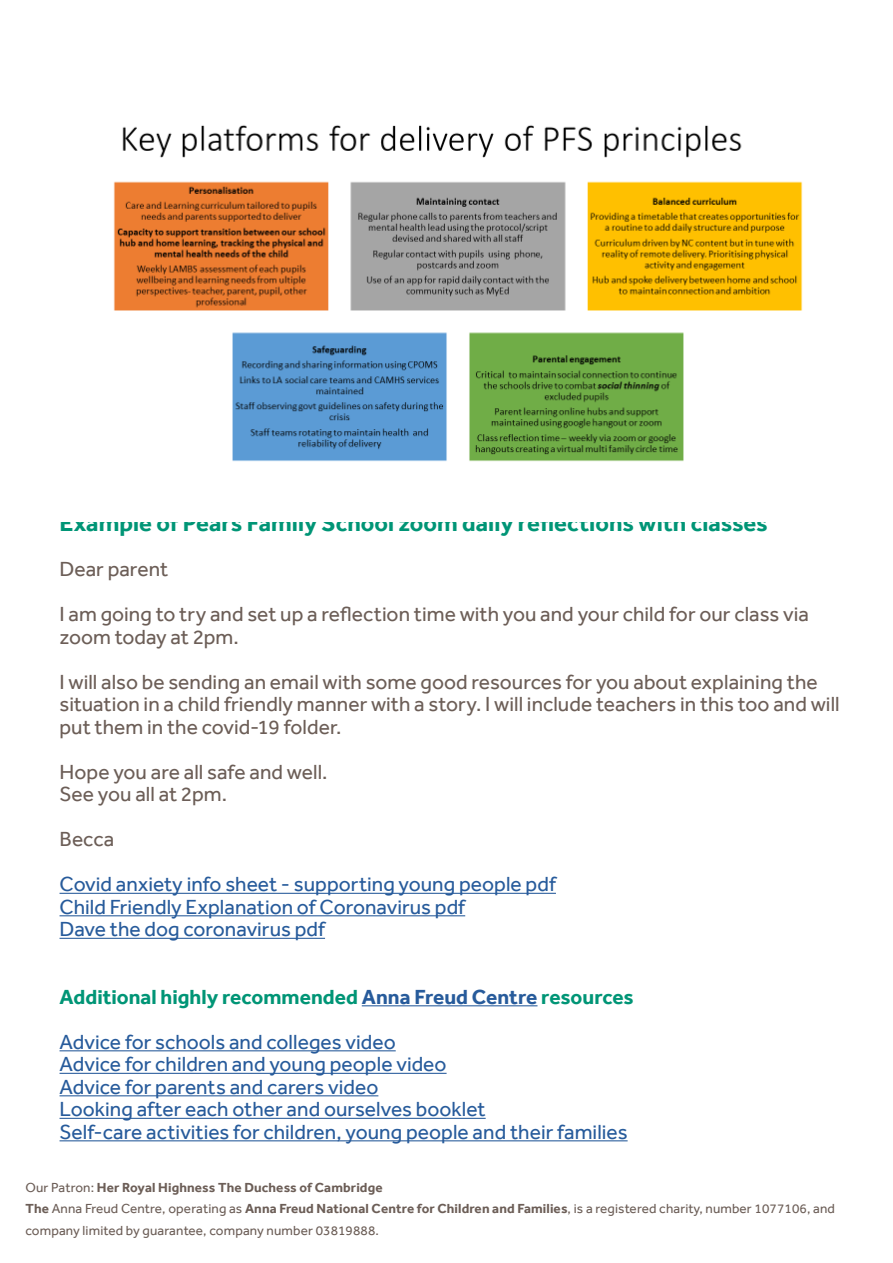
<style>
.page{position:relative;width:893px;height:1263px;background:#fff}
.page>*{position:absolute;margin:0;border:0;box-sizing:border-box;transform-origin:0 0}
.t1{font:700 24px "Effra";color:#009576}
.t2{font:21px/45px "Effra";color:#6c5e57}
.t3{font:21px/22.5px "Effra";color:#275b9b}
.t4{font:700 21px/45px "Effra";color:#009576}
.t5{font:13.5px/21.3px "Effra";letter-spacing:.01em;color:#6c5e57}
.s1{color:#275b9b}
.s2{font-weight:400;color:#275b9b}
.s3{font-weight:700}
</style>
<div class="page">
<hr style="left:60px;top:893px;width:496px;height:1px;background:#275b9b">
<hr style="left:60px;top:915px;width:405px;height:1px;background:#275b9b">
<hr style="left:60px;top:938px;width:265px;height:1px;background:#275b9b">
<hr style="left:362px;top:1005px;width:175px;height:1px;background:#275b9b">
<hr style="left:60px;top:1050px;width:336px;height:1px;background:#275b9b">
<hr style="left:60px;top:1073px;width:387px;height:1px;background:#275b9b">
<hr style="left:60px;top:1095px;width:318px;height:1px;background:#275b9b">
<hr style="left:60px;top:1118px;width:426px;height:1px;background:#275b9b">
<hr style="left:60px;top:1140px;width:568px;height:1px;background:#275b9b">
<img style="left:113px;top:125px;width:690px;height:337px">
<p class="t1" style="left:60px;top:509px;width:710px">Example of Pears Family School zoom daily reflections with classes</p>
<p class="t2" style="left:60px;top:546px;width:751px">Dear parent<br>I am going to try and set up a reflection time with you and your child for our class via</p>
<p class="t2" style="left:60px;top:614px;width:760px">zoom today at 2pm.<br>I will also be sending an email with some good resources for you about explaining the</p>
<p class="t2" style="left:60px;top:693px;width:782px;line-height:22.5px">situation in a child friendly manner with a story. I will include teachers in this too and will put them in the covid-19 folder.</p>
<p class="t2" style="left:60px;top:760px;width:270px;line-height:22.5px">Hope you are all safe and well.<br>See you all at 2pm.</p>
<p class="t2" style="left:60px;top:816px;width:56px">Becca</p>
<p class="t3" style="left:60px;top:873px;width:498px">Covid anxiety info sheet - supporting young people pdf<br>Child Friendly Explanation of Coronavirus pdf<br>Dave the dog coronavirus pdf</p>
<p class="t4" style="left:60px;top:974px;width:576px">Additional highly recommended <span class="s1">Anna Freud Centre</span> resources<br><span class="s2">Advice for schools and colleges video</span></p>
<p class="t3" style="left:60px;top:1053px;width:570px">Advice for children and young people video<br>Advice for parents and carers video<br>Looking after each other and ourselves booklet<br>Self-care activities for children, young people and their families</p>
<p class="t5" style="left:26px;top:1177px;width:811px">Our Patron: <span class="s3">Her Royal Highness The Duchess of Cambridge<br>The</span> Anna Freud Centre, operating as <span class="s3">Anna Freud National Centre for Children and Families</span>, is a registered charity, number 1077106, and company limited by guarantee, company number 03819888.</p>
</div>
